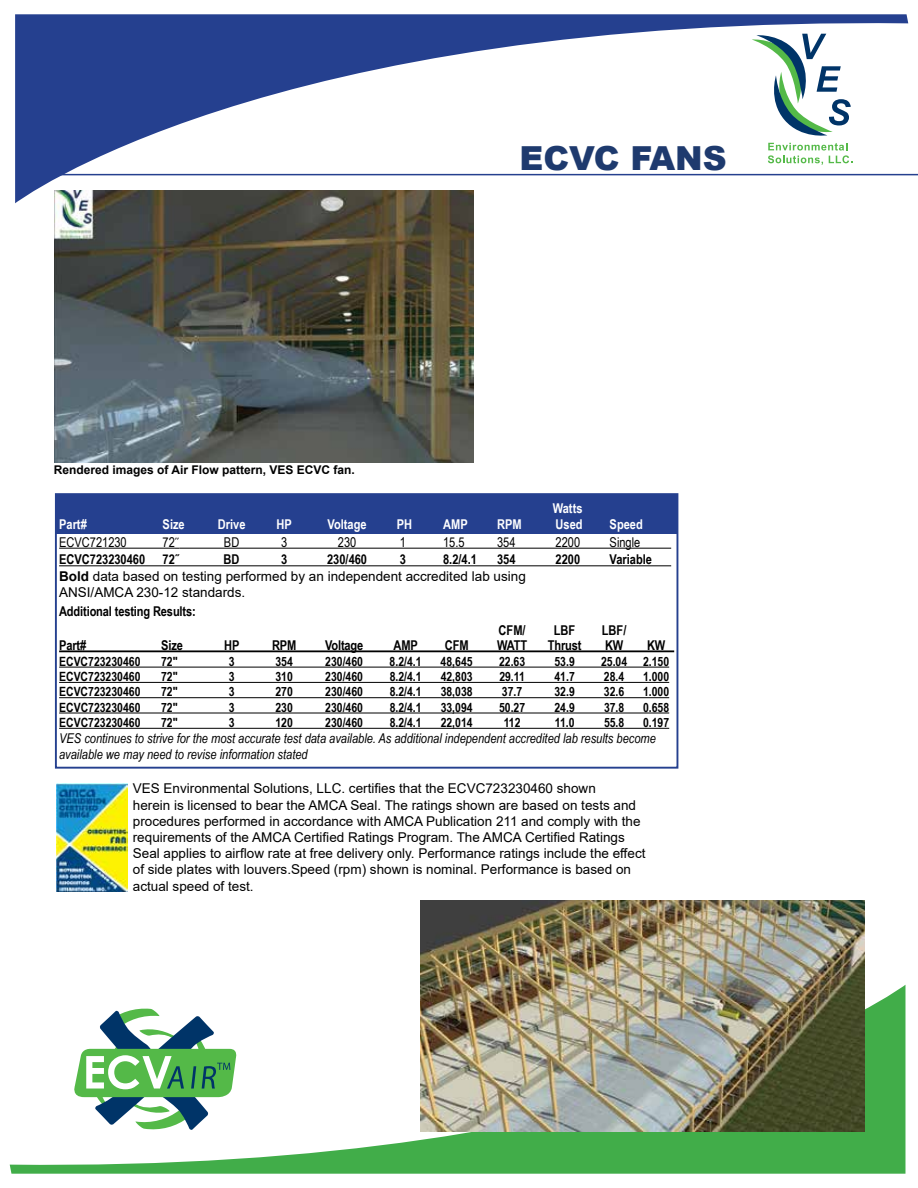
<style>
.page{position:relative;width:918px;height:1188px;background:#fff}
.page>*{position:absolute;margin:0;border:0;box-sizing:border-box;transform-origin:0 0}
.t1{font:900 33.15px "Arial";color:#1e3a6e}
.t2{font:13.5px/16.2px "Arial";color:#000}
.t3{font:italic 13.5px/16.2px "Arial Narrow";color:#000}
.t4{font:700 13.5px "Arial Narrow";letter-spacing:-.01em;color:#000}
.t5{font:700 13.5px "Arial Narrow";color:#fff}
.t6{font:13.5px "Arial Narrow";color:#000}
.t7{font:700 12.75px "Arial Narrow";color:#000}
.t8{font:700 12px "Arial";color:#000}
.s1{font-family:"Times New Roman"}
.s2{font-weight:700}
</style>
<div class="page">
<svg style="left:10px;top:985px;width:895px;height:189px"></svg>
<svg style="left:15px;top:14px;width:893px;height:189px"></svg>
<hr style="left:27px;top:174px;width:891px;height:1px;background:#25408f">
<svg style="left:752px;top:33px;width:100px;height:132px"></svg>
<img style="left:420px;top:900px;width:444px;height:232px">
<img style="left:55px;top:190px;width:419px;height:272px">
<svg style="left:71px;top:1007px;width:168px;height:124px"></svg>
<div style="left:55px;top:493px;width:623px;height:276px;background:#fff;border:2px solid #25408f"></div>
<div style="left:56px;top:494px;width:621px;height:40px;background:#25408f"></div>
<hr style="left:59px;top:548px;width:116px;height:1px;background:#000">
<hr style="left:179px;top:548px;width:492px;height:1px;background:#000">
<hr style="left:59px;top:565px;width:612px;height:1px;background:#000">
<hr style="left:59px;top:650px;width:615px;height:2px;background:#000">
<hr style="left:59px;top:667px;width:610px;height:1px;background:#000">
<hr style="left:59px;top:682px;width:610px;height:1px;background:#000">
<hr style="left:59px;top:697px;width:610px;height:1px;background:#000">
<hr style="left:59px;top:713px;width:610px;height:1px;background:#000">
<hr style="left:59px;top:728px;width:610px;height:1px;background:#000">
<img style="left:57px;top:784px;width:70px;height:107px">
<p class="t8" style="left:54px;top:461px;width:302px">Rendered images of Air Flow pattern, VES ECVC fan.</p>
<h1 class="t1" style="left:519px;top:134px;width:209px">ECVC FANS</h1>
<p class="t5" style="left:553px;top:498px;width:31px">Watts</p>
<p class="t5" style="left:59px;top:514px;width:29px">Part#</p>
<p class="t5" style="left:163px;top:514px;width:24px">Size</p>
<p class="t5" style="left:218px;top:514px;width:29px">Drive</p>
<p class="t5" style="left:277px;top:514px;width:17px">HP</p>
<p class="t5" style="left:328px;top:514px;width:41px">Voltage</p>
<p class="t5" style="left:397px;top:514px;width:17px">PH</p>
<p class="t5" style="left:443px;top:514px;width:26px">AMP</p>
<p class="t5" style="left:497px;top:514px;width:26px">RPM</p>
<p class="t5" style="left:556px;top:514px;width:29px">Used</p>
<p class="t5" style="left:610px;top:514px;width:35px">Speed</p>
<p class="t6" style="left:59px;top:532px;width:69px">ECVC721230</p>
<p class="t6" style="left:163px;top:532px;width:18px">72<span class="s1">˝</span></p>
<p class="t6" style="left:224px;top:532px;width:17px">BD</p>
<p class="t6" style="left:281px;top:532px;width:8px">3</p>
<p class="t6" style="left:338px;top:532px;width:20px">230</p>
<p class="t6" style="left:400px;top:532px;width:8px">1</p>
<p class="t6" style="left:443px;top:532px;width:23px">15.5</p>
<p class="t6" style="left:497px;top:532px;width:20px">354</p>
<p class="t6" style="left:556px;top:532px;width:26px">2200</p>
<p class="t6" style="left:610px;top:532px;width:32px">Single</p>
<p class="t4" style="left:59px;top:549px;width:88px">ECVC723230460</p>
<p class="t4" style="left:163px;top:549px;width:17px">72˝</p>
<p class="t4" style="left:224px;top:549px;width:17px">BD</p>
<p class="t4" style="left:281px;top:549px;width:8px">3</p>
<p class="t4" style="left:327px;top:549px;width:42px">230/460</p>
<p class="t4" style="left:400px;top:549px;width:8px">3</p>
<p class="t4" style="left:443px;top:549px;width:35px">8.2/4.1</p>
<p class="t4" style="left:497px;top:549px;width:20px">354</p>
<p class="t4" style="left:556px;top:549px;width:26px">2200</p>
<p class="t4" style="left:610px;top:549px;width:44px">Variable</p>
<p class="t2" style="left:59px;top:568px;width:468px"><span class="s2">Bold</span> data based on testing performed by an independent accredited lab using<br>ANSI/AMCA 230-12 standards.</p>
<p class="t4" style="left:59px;top:601px;width:138px">Additional testing Results:</p>
<p class="t4" style="left:499px;top:620px;width:29px">CFM/</p>
<p class="t4" style="left:554px;top:620px;width:23px">LBF</p>
<p class="t4" style="left:602px;top:620px;width:26px">LBF/</p>
<p class="t4" style="left:59px;top:635px;width:29px">Part#</p>
<p class="t4" style="left:161px;top:635px;width:23px">Size</p>
<p class="t4" style="left:224px;top:635px;width:17px">HP</p>
<p class="t4" style="left:272px;top:635px;width:26px">RPM</p>
<p class="t4" style="left:325px;top:635px;width:40px">Voltage</p>
<p class="t4" style="left:394px;top:635px;width:26px">AMP</p>
<p class="t4" style="left:445px;top:635px;width:25px">CFM</p>
<p class="t4" style="left:497px;top:635px;width:32px">WATT</p>
<p class="t4" style="left:548px;top:635px;width:35px">Thrust</p>
<p class="t4" style="left:605px;top:635px;width:20px">KW</p>
<p class="t4" style="left:647px;top:635px;width:20px">KW</p>
<p class="t7" style="left:59px;top:652px;width:83px">ECVC723230460</p>
<p class="t7" style="left:161px;top:652px;width:18px">72"</p>
<p class="t7" style="left:229px;top:652px;width:7px">3</p>
<p class="t7" style="left:275px;top:652px;width:19px">354</p>
<p class="t7" style="left:325px;top:652px;width:39px">230/460</p>
<p class="t7" style="left:390px;top:652px;width:33px">8.2/4.1</p>
<p class="t7" style="left:441px;top:652px;width:33px">48,645</p>
<p class="t7" style="left:499px;top:652px;width:28px">22.63</p>
<p class="t7" style="left:554px;top:652px;width:22px">53.9</p>
<p class="t7" style="left:601px;top:652px;width:70px">25.04 2.150</p>
<p class="t7" style="left:59px;top:667px;width:83px">ECVC723230460</p>
<p class="t7" style="left:161px;top:667px;width:18px">72"</p>
<p class="t7" style="left:229px;top:667px;width:7px">3</p>
<p class="t7" style="left:275px;top:667px;width:19px">310</p>
<p class="t7" style="left:325px;top:667px;width:39px">230/460</p>
<p class="t7" style="left:390px;top:667px;width:33px">8.2/4.1</p>
<p class="t7" style="left:441px;top:667px;width:33px">42,803</p>
<p class="t7" style="left:499px;top:667px;width:27px">29.11</p>
<p class="t7" style="left:554px;top:667px;width:22px">41.7</p>
<p class="t7" style="left:604px;top:667px;width:22px">28.4</p>
<p class="t7" style="left:643px;top:667px;width:28px">1.000</p>
<p class="t7" style="left:59px;top:682px;width:83px">ECVC723230460</p>
<p class="t7" style="left:161px;top:682px;width:18px">72"</p>
<p class="t7" style="left:229px;top:682px;width:7px">3</p>
<p class="t7" style="left:275px;top:682px;width:19px">270</p>
<p class="t7" style="left:325px;top:682px;width:39px">230/460</p>
<p class="t7" style="left:390px;top:682px;width:33px">8.2/4.1</p>
<p class="t7" style="left:441px;top:682px;width:33px">38,038</p>
<p class="t7" style="left:502px;top:682px;width:22px">37.7</p>
<p class="t7" style="left:554px;top:682px;width:22px">32.9</p>
<p class="t7" style="left:604px;top:682px;width:22px">32.6</p>
<p class="t7" style="left:643px;top:682px;width:28px">1.000</p>
<p class="t7" style="left:59px;top:698px;width:83px">ECVC723230460</p>
<p class="t7" style="left:161px;top:698px;width:18px">72"</p>
<p class="t7" style="left:229px;top:698px;width:7px">3</p>
<p class="t7" style="left:275px;top:698px;width:19px">230</p>
<p class="t7" style="left:325px;top:698px;width:39px">230/460</p>
<p class="t7" style="left:390px;top:698px;width:33px">8.2/4.1</p>
<p class="t7" style="left:441px;top:698px;width:33px">33,094</p>
<p class="t7" style="left:499px;top:698px;width:28px">50.27</p>
<p class="t7" style="left:555px;top:698px;width:22px">24.9</p>
<p class="t7" style="left:604px;top:698px;width:22px">37.8</p>
<p class="t7" style="left:643px;top:698px;width:28px">0.658</p>
<p class="t7" style="left:59px;top:713px;width:83px">ECVC723230460</p>
<p class="t7" style="left:161px;top:713px;width:18px">72"</p>
<p class="t7" style="left:229px;top:713px;width:7px">3</p>
<p class="t7" style="left:275px;top:713px;width:19px">120</p>
<p class="t7" style="left:325px;top:713px;width:39px">230/460</p>
<p class="t7" style="left:390px;top:713px;width:33px">8.2/4.1</p>
<p class="t7" style="left:441px;top:713px;width:33px">22,014</p>
<p class="t7" style="left:504px;top:713px;width:18px">112</p>
<p class="t7" style="left:555px;top:713px;width:21px">11.0</p>
<p class="t7" style="left:604px;top:713px;width:22px">55.8</p>
<p class="t7" style="left:643px;top:713px;width:28px">0.197</p>
<p class="t3" style="left:59px;top:730px;width:598px">VES continues to strive for the most accurate test data available. As additional independent accredited lab results become available we may need to revise information stated</p>
<p class="t2" style="left:133px;top:781px;width:514px">VES Environmental Solutions, LLC. certifies that the ECVC723230460 shown<br>herein is licensed to bear the AMCA Seal. The ratings shown are based on tests and procedures performed in accordance with AMCA Publication 211 and comply with the requirements of the AMCA Certified Ratings Program. The AMCA Certified Ratings Seal applies to airflow rate at free delivery only. Performance ratings include the effect of side plates with louvers.Speed (rpm) shown is nominal. Performance is based on actual speed of test.</p>
</div>
